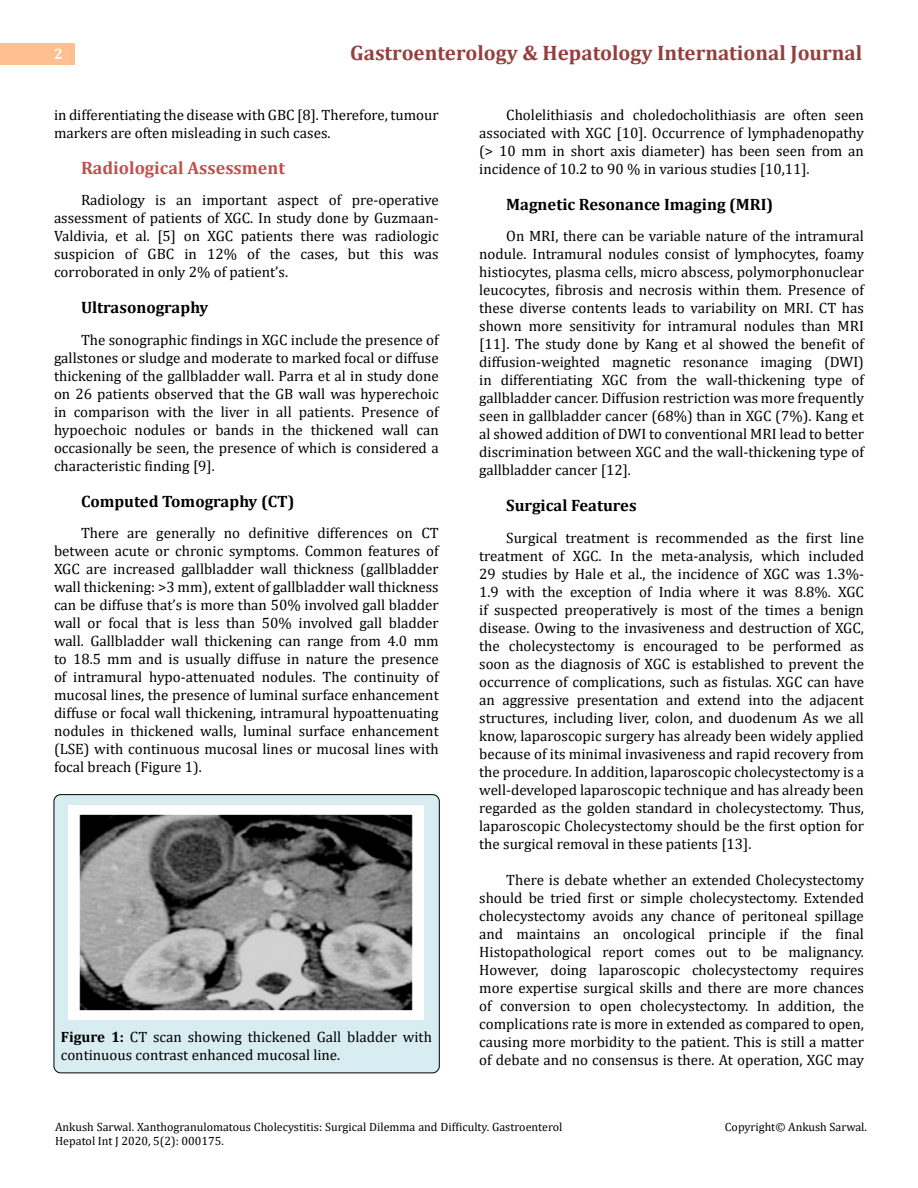
<style>
.page{position:relative;width:918px;height:1188px;background:#fff}
.page>*{position:absolute;margin:0;border:0;box-sizing:border-box;transform-origin:0 0}
.t1{font:700 21px "Cambria";color:#953f3c}
.t2{font:700 18px "Cambria";color:#c0504d}
.t3{font:700 16.5px "Cambria";color:#000}
.t4{font:15px/18px "Cambria";color:#000;text-align:justify}
.t5{font:700 15px "Cambria";color:#fff}
.t6{font:12px/14.4px "Cambria";color:#000}
.s1{font-weight:700}
</style>
<div class="page">
<div style="left:0;top:43px;width:75px;height:21px;background:#ffbf91"></div>
<div style="left:54px;top:795px;width:385px;height:278px;background:#d8edf2;border-radius:7px"></div>
<div style="left:54px;top:794px;width:386px;height:279px;border:1px solid #000;border-radius:7px"></div>
<img style="left:69px;top:805px;width:355px;height:214px">
<p class="t5" style="left:54px;top:44px;width:10px">2</p>
<h1 class="t1" style="left:350px;top:38px;width:514px">Gastroenterology &amp; Hepatology International Journal</h1>
<p class="t4" style="left:54px;top:105px;width:386px">in differentiating the disease with GBC [8]. Therefore, tumour markers are often misleading in such cases.</p>
<p class="t2" style="left:81px;top:155px;width:205px">Radiological Assessment</p>
<p class="t4" style="left:54px;top:191px;width:386px;text-indent:27px">Radiology is an important aspect of pre-operative assessment of patients of XGC. In study done by Guzmaan-Valdivia, et al. [5] on XGC patients there was radiologic suspicion of GBC in 12% of the cases, but this was corroborated in only 2% of patient’s.</p>
<p class="t3" style="left:81px;top:296px;width:129px">Ultrasonography</p>
<p class="t4" style="left:54px;top:330px;width:386px;text-indent:27px">The sonographic findings in XGC include the presence of gallstones or sludge and moderate to marked focal or diffuse thickening of the gallbladder wall. Parra et al in study done on 26 patients observed that the GB wall was hyperechoic in comparison with the liver in all patients. Presence of hypoechoic nodules or bands in the thickened wall can occasionally be seen, the presence of which is considered a characteristic finding [9].</p>
<p class="t3" style="left:81px;top:489px;width:215px">Computed Tomography (CT)</p>
<p class="t4" style="left:54px;top:524px;width:386px;text-indent:27px">There are generally no definitive differences on CT between acute or chronic symptoms. Common features of XGC are increased gallbladder wall thickness (gallbladder wall thickening: &gt;3 mm), extent of gallbladder wall thickness can be diffuse that’s is more than 50% involved gall bladder wall or focal that is less than 50% involved gall bladder wall. Gallbladder wall thickening can range from 4.0 mm to 18.5 mm and is usually diffuse in nature the presence of intramural hypo-attenuated nodules. The continuity of mucosal lines, the presence of luminal surface enhancement diffuse or focal wall thickening, intramural hypoattenuating nodules in thickened walls, luminal surface enhancement (LSE) with continuous mucosal lines or mucosal lines with focal breach (Figure 1).</p>
<p class="t4" style="left:61px;top:1028px;width:373px"><span class="s1">Figure 1:</span> CT scan showing thickened Gall bladder with continuous contrast enhanced mucosal line.</p>
<p class="t4" style="left:479px;top:105px;width:386px;text-indent:27px">Cholelithiasis and choledocholithiasis are often seen associated with XGC [10]. Occurrence of lymphadenopathy (&gt; 10 mm in short axis diameter) has been seen from an incidence of 10.2 to 90 % in various studies [10,11].</p>
<p class="t3" style="left:506px;top:192px;width:269px">Magnetic Resonance Imaging (MRI)</p>
<p class="t4" style="left:479px;top:227px;width:386px;text-indent:27px">On MRI, there can be variable nature of the intramural nodule. Intramural nodules consist of lymphocytes, foamy histiocytes, plasma cells, micro abscess, polymorphonuclear leucocytes, fibrosis and necrosis within them. Presence of these diverse contents leads to variability on MRI. CT has shown more sensitivity for intramural nodules than MRI [11]. The study done by Kang et al showed the benefit of diffusion-weighted magnetic resonance imaging (DWI) in differentiating XGC from the wall-thickening type of gallbladder cancer. Diffusion restriction was more frequently seen in gallbladder cancer (68%) than in XGC (7%). Kang et al showed addition of DWI to conventional MRI lead to better discrimination between XGC and the wall-thickening type of gallbladder cancer [12].</p>
<p class="t3" style="left:506px;top:494px;width:132px">Surgical Features</p>
<p class="t4" style="left:479px;top:528px;width:386px;text-indent:27px">Surgical treatment is recommended as the first line treatment of XGC. In the meta-analysis, which included 29 studies by Hale et al., the incidence of XGC was 1.3%- 1.9 with the exception of India where it was 8.8%. XGC if suspected preoperatively is most of the times a benign disease. Owing to the invasiveness and destruction of XGC, the cholecystectomy is encouraged to be performed as soon as the diagnosis of XGC is established to prevent the occurrence of complications, such as fistulas. XGC can have an aggressive presentation and extend into the adjacent structures, including liver, colon, and duodenum As we all know, laparoscopic surgery has already been widely applied because of its minimal invasiveness and rapid recovery from the procedure. In addition, laparoscopic cholecystectomy is a well-developed laparoscopic technique and has already been regarded as the golden standard in cholecystectomy. Thus, laparoscopic Cholecystectomy should be the first option for the surgical removal in these patients [13].</p>
<p class="t4" style="left:479px;top:870px;width:386px;text-indent:27px">There is debate whether an extended Cholecystectomy should be tried first or simple cholecystectomy. Extended cholecystectomy avoids any chance of peritoneal spillage and maintains an oncological principle if the final Histopathological report comes out to be malignancy.<br>However, doing laparoscopic cholecystectomy requires more expertise surgical skills and there are more chances of conversion to open cholecystectomy. In addition, the complications rate is more in extended as compared to open, causing more morbidity to the patient. This is still a matter of debate and no consensus is there. At operation, XGC may</p>
<p class="t6" style="left:55px;top:1120px;width:509px">Ankush Sarwal. Xanthogranulomatous Cholecystitis: Surgical Dilemma and Difficulty. Gastroenterol<br>Hepatol Int J 2020, 5(2): 000175.</p>
<p class="t6" style="left:725px;top:1120px;width:144px">Copyright© Ankush Sarwal.</p>
</div>
